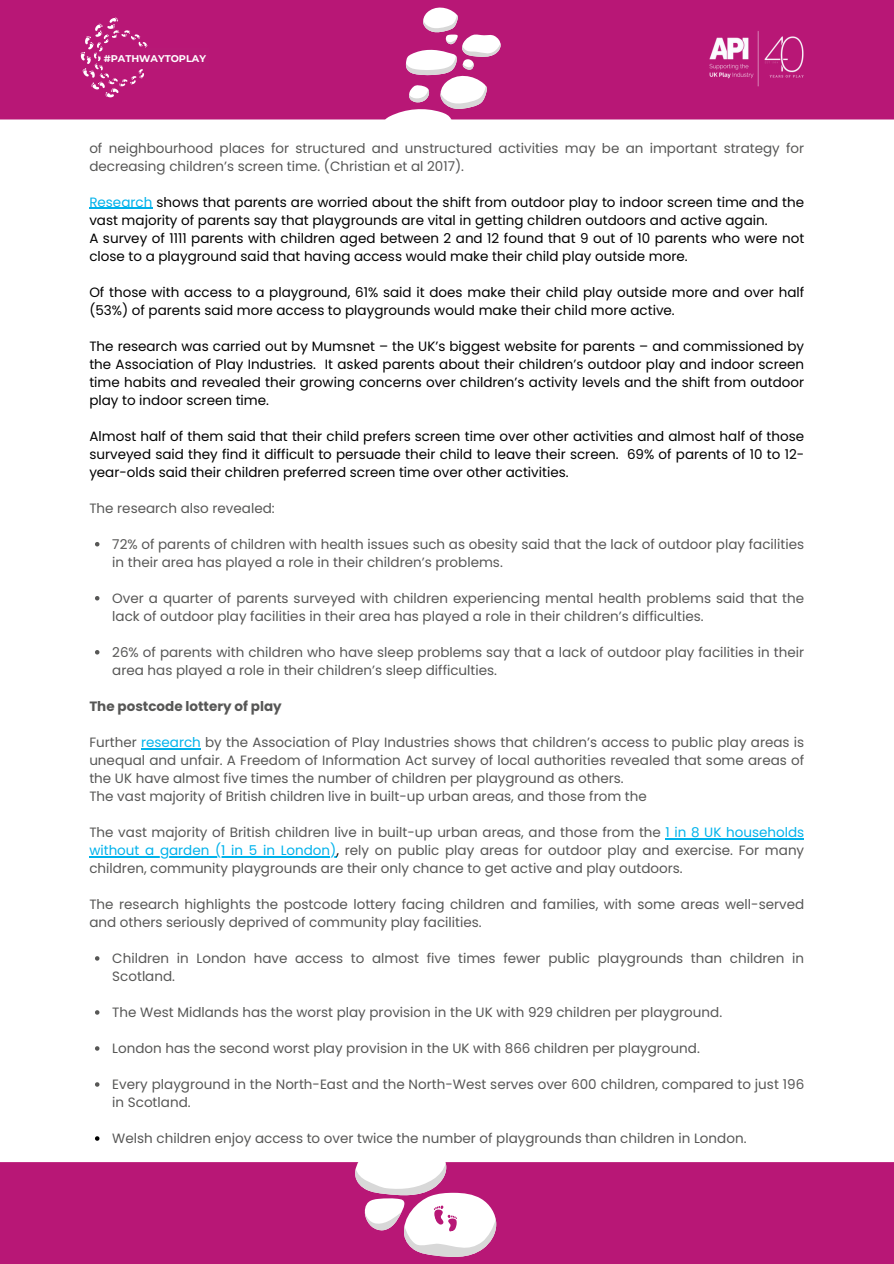
<style>
.page{position:relative;width:894px;height:1264px;background:#fff}
.page>*{position:absolute;margin:0;border:0;box-sizing:border-box;transform-origin:0 0}
.t1{font:13.5px/18px "Poppins";color:#575756}
.t2{font:13.5px/18px "Poppins";color:#000}
.t3{font:700 13.5px "Poppins";color:#575756}
.t4{font:700 9.75px "Montserrat";color:#fff}
.s1{color:#00b2eb}
.s2{color:#000}
</style>
<div class="page">
<div style="left:0;top:0;width:893px;height:1263px;background:#b81776"></div>
<img style="left:709px;top:31px;width:95px;height:56px">
<svg style="left:386px;top:7px;width:114px;height:112px"></svg>
<div style="left:0;top:119px;width:893px;height:1043px;background:#fff"></div>
<svg style="left:353px;top:1143px;width:143px;height:114px"></svg>
<hr style="left:89px;top:208px;width:63px;height:1px;background:#00b2eb">
<svg style="left:95px;top:542px;width:4px;height:4px"></svg>
<svg style="left:95px;top:596px;width:4px;height:4px"></svg>
<svg style="left:95px;top:650px;width:4px;height:4px"></svg>
<hr style="left:141px;top:748px;width:60px;height:1px;background:#00b2eb">
<hr style="left:665px;top:838px;width:139px;height:1px;background:#00b2eb">
<hr style="left:89px;top:856px;width:247px;height:1px;background:#00b2eb">
<svg style="left:95px;top:956px;width:4px;height:4px"></svg>
<svg style="left:95px;top:1010px;width:4px;height:4px"></svg>
<svg style="left:95px;top:1046px;width:4px;height:4px"></svg>
<svg style="left:95px;top:1082px;width:4px;height:4px"></svg>
<svg style="left:95px;top:1136px;width:4px;height:4px"></svg>
<svg style="left:81px;top:17px;width:67px;height:80px"></svg>
<div style="left:131px;top:48px;width:78px;height:21px;background:#b71976"></div>
<p class="t4" style="left:104px;top:52px;width:104px">#PATHWAYTOPLAY</p>
<p class="t1" style="left:89px;top:139px;width:716px">of neighbourhood places for structured and unstructured activities may be an important strategy for decreasing children’s screen time. (Christian et al 2017).</p>
<p class="t2" style="left:89px;top:193px;width:716px"><span class="s1">Research</span> shows that parents are worried about the shift from outdoor play to indoor screen time and the vast majority of parents say that playgrounds are vital in getting children outdoors and active again.</p>
<p class="t2" style="left:89px;top:229px;width:716px">A survey of 1111 parents with children aged between 2 and 12 found that 9 out of 10 parents who were not close to a playground said that having access would make their child play outside more.</p>
<p class="t2" style="left:89px;top:283px;width:716px">Of those with access to a playground, 61% said it does make their child play outside more and over half (53%) of parents said more access to playgrounds would make their child more active.</p>
<p class="t2" style="left:89px;top:337px;width:716px;text-align:justify">The research was carried out by Mumsnet – the UK’s biggest website for parents – and commissioned by the Association of Play Industries. It asked parents about their children’s outdoor play and indoor screen time habits and revealed their growing concerns over children’s activity levels and the shift from outdoor play to indoor screen time.</p>
<p class="t2" style="left:89px;top:427px;width:716px;text-align:justify">Almost half of them said that their child prefers screen time over other activities and almost half of those surveyed said they find it difficult to persuade their child to leave their screen. 69% of parents of 10 to 12- year-olds said their children preferred screen time over other activities.</p>
<p class="t1" style="left:89px;top:499px;width:187px">The research also revealed:</p>
<p class="t1" style="left:112px;top:535px;width:693px">72% of parents of children with health issues such as obesity said that the lack of outdoor play facilities in their area has played a role in their children’s problems.</p>
<p class="t1" style="left:112px;top:589px;width:693px">Over a quarter of parents surveyed with children experiencing mental health problems said that the lack of outdoor play facilities in their area has played a role in their children’s difficulties.</p>
<p class="t1" style="left:112px;top:643px;width:693px">26% of parents with children who have sleep problems say that a lack of outdoor play facilities in their area has played a role in their children’s sleep difficulties.</p>
<p class="t3" style="left:89px;top:696px;width:194px">The postcode lottery of play</p>
<p class="t1" style="left:89px;top:733px;width:716px;text-align:justify">Further <span class="s1">research</span> by the Association of Play Industries shows that children’s access to public play areas is unequal and unfair. A Freedom of Information Act survey of local authorities revealed that some areas of the UK have almost five times the number of children per playground as others.</p>
<p class="t1" style="left:89px;top:787px;width:559px">The vast majority of British children live in built-up urban areas, and those from the</p>
<h1 class="t1" style="left:89px;top:823px;width:716px">The vast majority of British children live in built-up urban areas, and those from the <span class="s1">1 in 8 UK households</span></h1>
<p class="t1" style="left:89px;top:841px;width:716px"><span class="s1">without a garden (1 in 5 in London)</span><span class="s2">,</span> rely on public play areas for outdoor play and exercise. For many children, community playgrounds are their only chance to get active and play outdoors.</p>
<p class="t1" style="left:89px;top:895px;width:716px">The research highlights the postcode lottery facing children and families, with some areas well-served and others seriously deprived of community play facilities.</p>
<p class="t1" style="left:112px;top:949px;width:693px">Children in London have access to almost five times fewer public playgrounds than children in</p>
<p class="t1" style="left:112px;top:967px;width:64px">Scotland.</p>
<p class="t1" style="left:112px;top:1003px;width:611px">The West Midlands has the worst play provision in the UK with 929 children per playground.</p>
<p class="t1" style="left:112px;top:1039px;width:589px">London has the second worst play provision in the UK with 866 children per playground.</p>
<p class="t1" style="left:112px;top:1075px;width:693px">Every playground in the North-East and the North-West serves over 600 children, compared to just 196 in Scotland.</p>
<p class="t1" style="left:112px;top:1129px;width:635px">Welsh children enjoy access to over twice the number of playgrounds than children in London.</p>
</div>
